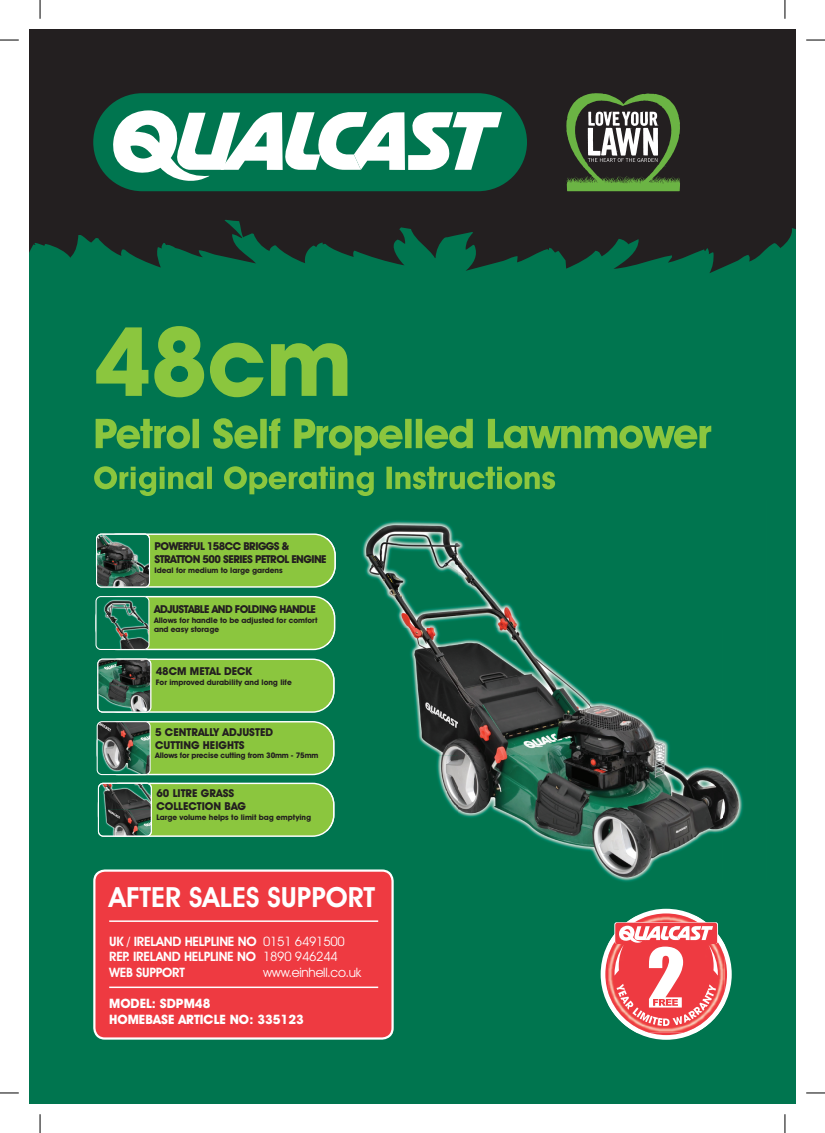
<style>
.page{position:relative;width:825px;height:1133px;background:#fff}
.page>*{position:absolute;margin:0;border:0;box-sizing:border-box;transform-origin:0 0}
.t1{font:600 27.88px "Avant Garde IT Cby BT";color:#fff}
.t2{font:600 13px/15.6px "Avant Garde IT Cby BT";letter-spacing:-.02em;color:#fff}
.t3{font:700 13px/15.6px "Avant Garde IT Cby BT";color:#fff}
.t4{font:13px "Avant Garde IT Cby BT";letter-spacing:-.02em;color:#fff}
.t5{font:700 11px/13.1px "Avant Garde IT Cby BT";letter-spacing:-.05em;color:#231f20}
.t6{font:700 11px/13.1px "Avant Garde IT Cby BT";color:#231f20}
.t7{font:700 7.75px/9.2px "Avant Garde IT Cby BT";color:#231f20}
.s1{font-weight:400}
</style>
<div class="page">
<div style="left:29px;top:29px;width:766px;height:1074px;background:#00754f"></div>
<svg style="left:29px;top:29px;width:766px;height:244px;background:#1e2925"></svg>
<div style="left:93px;top:93px;width:433px;height:98px;background:#00754f;border-radius:49px"></div>
<svg style="left:111px;top:110px;width:390px;height:72px"></svg>
<svg style="left:600px;top:908px;width:131px;height:131px"></svg>
<img style="left:607px;top:915px;width:117px;height:117px">
<div style="left:615px;top:922px;width:101px;height:22px;background:#ee3a41;border-radius:2px"></div>
<svg style="left:614px;top:925px;width:103px;height:100px;background:#f0767a"></svg>
<div style="left:147px;top:533px;width:179px;height:54px;background:#8bc63e"></div>
<img style="left:96px;top:535px;width:53px;height:52px">
<div style="left:96px;top:533px;width:54px;height:54px;border:1px solid #fff;border-radius:5px"></div>
<svg style="left:146px;top:596px;width:180px;height:54px;background:#90c848"></svg>
<img style="left:97px;top:596px;width:52px;height:53px">
<div style="left:95px;top:596px;width:54px;height:54px;border:1px solid #fff;border-radius:5px"></div>
<div style="left:97px;top:658px;width:229px;height:54px;background:#8bc63e"></div>
<img style="left:98px;top:659px;width:53px;height:53px">
<div style="left:97px;top:658px;width:54px;height:54px;border:1px solid #fff;border-radius:5px"></div>
<svg style="left:96px;top:721px;width:230px;height:54px;background:#90c848"></svg>
<img style="left:97px;top:721px;width:53px;height:53px">
<div style="left:97px;top:721px;width:53px;height:54px;border:1px solid #fff;border-radius:5px"></div>
<svg style="left:149px;top:782px;width:177px;height:54px;background:#8dc645"></svg>
<img style="left:98px;top:784px;width:53px;height:52px">
<div style="left:98px;top:782px;width:54px;height:54px;border:1px solid #fff;border-radius:5px"></div>
<svg style="left:96px;top:326px;width:251px;height:71px"></svg>
<svg style="left:96px;top:418px;width:615px;height:37px"></svg>
<svg style="left:94px;top:466px;width:461px;height:30px"></svg>
<img style="left:326px;top:520px;width:417px;height:362px">
<img style="left:326px;top:537px;width:10px;height:46px">
<img style="left:326px;top:600px;width:9px;height:45px">
<img style="left:326px;top:663px;width:8px;height:44px">
<img style="left:326px;top:726px;width:8px;height:44px">
<img style="left:326px;top:787px;width:8px;height:44px">
<div style="left:94px;top:870px;width:298px;height:168px;background:#ee3a41;border-radius:11px"></div>
<div style="left:93px;top:869px;width:300px;height:170px;border:2px solid #fff;border-radius:11px"></div>
<hr style="left:109px;top:920px;width:269px;height:1px;background:#fff">
<hr style="left:109px;top:986px;width:269px;height:2px;background:#fff">
<svg style="left:566px;top:93px;width:113px;height:98px;background:#5a6c4e"></svg>
<svg style="left:0;top:39px;width:19px;height:2px"></svg>
<svg style="left:806px;top:39px;width:18px;height:2px"></svg>
<svg style="left:0;top:1092px;width:19px;height:1px"></svg>
<svg style="left:806px;top:1092px;width:18px;height:1px"></svg>
<svg style="left:39px;top:0;width:2px;height:19px"></svg>
<svg style="left:39px;top:1114px;width:2px;height:18px"></svg>
<svg style="left:784px;top:0;width:1px;height:19px"></svg>
<svg style="left:784px;top:1114px;width:1px;height:18px"></svg>
<h3 class="t5" style="left:154px;top:539px;width:173px">POWERFUL 158CC BRIGGS &amp;<br>STRATTON 500 SERIES PETROL ENGINE</h3>
<p class="t7" style="left:154px;top:565px;width:130px">Ideal for medium to large gardens</p>
<h3 class="t5" style="left:154px;top:602px;width:163px">ADJUSTABLE AND FOLDING HANDLE</h3>
<p class="t7" style="left:154px;top:615px;width:165px">Allows for handle to be adjusted for comfort and easy storage</p>
<h3 class="t6" style="left:156px;top:664px;width:98px">48CM METAL DECK</h3>
<p class="t7" style="left:156px;top:677px;width:137px">For improved durability and long life</p>
<h3 class="t6" style="left:155px;top:725px;width:119px">5 CENTRALLY ADJUSTED<br>CUTTING HEIGHTS</h3>
<p class="t7" style="left:155px;top:750px;width:165px">Allows for precise cutting from 30mm - 75mm</p>
<h3 class="t6" style="left:156px;top:786px;width:91px">60 LITRE GRASS<br>COLLECTION BAG</h3>
<p class="t7" style="left:156px;top:812px;width:156px">Large volume helps to limit bag emptying</p>
<h1 class="t1" style="left:109px;top:880px;width:267px">AFTER SALES SUPPORT</h1>
<h2 class="t2" style="left:109px;top:933px;width:237px">UK / IRELAND HELPLINE NO <span class="s1">0151 6491500<br></span>REP. IRELAND HELPLINE NO <span class="s1">1890 946244<br></span>WEB SUPPORT</h2>
<h2 class="t4" style="left:263px;top:964px;width:100px">www.einhell.co.uk</h2>
<h2 class="t3" style="left:109px;top:995px;width:196px">MODEL: SDPM48<br>HOMEBASE ARTICLE NO: 335123</h2>
</div>
